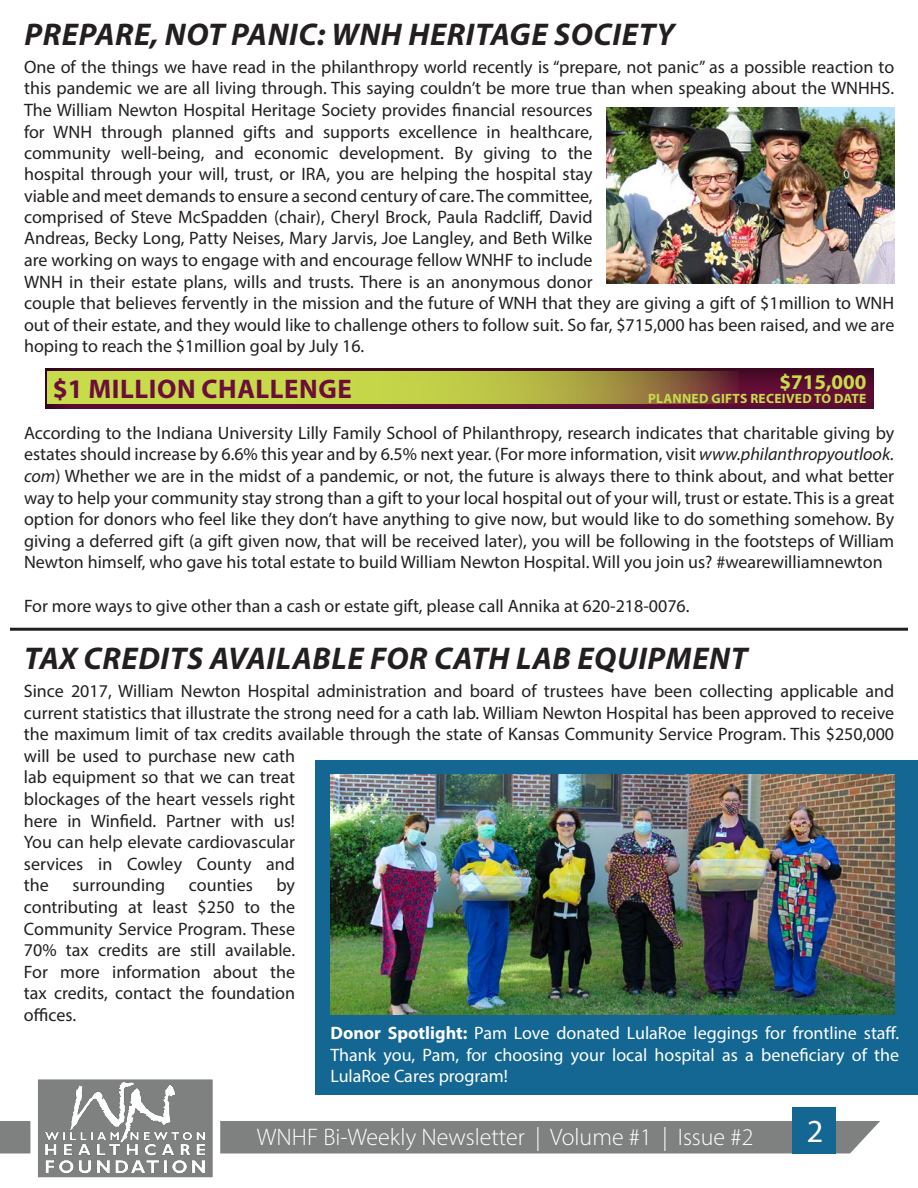
<style>
.page{position:relative;width:918px;height:1188px;background:#fff}
.page>*{position:absolute;margin:0;border:0;box-sizing:border-box;transform-origin:0 0}
.t1{font:32.25px "Myriad Pro";color:#fff}
.t2{font:italic 700 31.5px "Myriad Pro";letter-spacing:.02em;color:#231f20}
.t3{font:700 27px "Myriad Pro";letter-spacing:.02em;color:#6b0f3a}
.t4{font:300 24px "Myriad Pro";color:#fff}
.t5{font:700 21px "Myriad Pro";color:#c8db4d}
.t6{font:18px/21.6px "Myriad Pro";color:#231f20}
.t7{font:18px/21.6px "Myriad Pro";color:#fff;text-align:justify}
.t8{font:700 13.5px "Myriad Pro";letter-spacing:.02em;color:#c8db4d}
.s1{font-style:italic}
.s2{font-weight:700}
</style>
<div class="page">
<div style="left:315px;top:760px;width:603px;height:335px;background:#146693"></div>
<div style="left:0;top:1121px;width:880px;height:32px;background:#7f8080"></div>
<div style="left:792px;top:1107px;width:43px;height:46px;background:#146693"></div>
<div style="left:34px;top:1076px;width:182px;height:105px;background:#7f8080"></div>
<div style="left:30px;top:1072px;width:190px;height:113px;border:8px solid #fff"></div>
<img style="left:46px;top:1082px;width:158px;height:91px">
<div style="left:39px;top:363px;width:837px;height:48px;background:#231f20;opacity:.75"></div>
<svg style="left:47px;top:371px;width:692px;height:33px;background:#b6b945"></svg>
<img style="left:607px;top:108px;width:287px;height:176px">
<hr style="left:10px;top:628px;width:898px;height:3px;background:#231f20">
<img style="left:330px;top:775px;width:564px;height:240px">
<p class="t2" style="left:24px;top:14px;width:652px">PREPARE, NOT PANIC: WNH HERITAGE SOCIETY</p>
<p class="t6" style="left:24px;top:56px;width:872px">One of the things we have read in the philanthropy world recently is “prepare, not panic” as a possible reaction to this pandemic we are all living through. This saying couldn’t be more true than when speaking about the WNHHS.<br>The William Newton Hospital Heritage Society provides financial resources<br>for WNH through planned gifts and supports excellence in healthcare,<br>community well-being, and economic development. By giving to the<br>hospital through your will, trust, or IRA, you are helping the hospital stay<br>viable and meet demands to ensure a second century of care. The committee,<br>comprised of Steve McSpadden (chair), Cheryl Brock, Paula Radcliff, David<br>Andreas, Becky Long, Patty Neises, Mary Jarvis, Joe Langley, and Beth Wilke<br>are working on ways to engage with and encourage fellow WNHF to include<br>WNH in their estate plans, wills and trusts. There is an anonymous donor<br>couple that believes fervently in the mission and the future of WNH that they are giving a gift of $1million to WNH out of their estate, and they would like to challenge others to follow suit. So far, $715,000 has been raised, and we are hoping to reach the $1million goal by July 16.</p>
<p class="t3" style="left:53px;top:372px;width:300px">$1 MILLION CHALLENGE</p>
<p class="t5" style="left:780px;top:368px;width:89px">$715,000</p>
<p class="t8" style="left:648px;top:389px;width:220px">PLANNED GIFTS RECEIVED TO DATE</p>
<p class="t6" style="left:24px;top:422px;width:872px;text-align:justify">According to the Indiana University Lilly Family School of Philanthropy, research indicates that charitable giving by estates should increase by 6.6% this year and by 6.5% next year. (For more information, visit <span class="s1">www.philanthropyoutlook. com</span>) Whether we are in the midst of a pandemic, or not, the future is always there to think about, and what better way to help your community stay strong than a gift to your local hospital out of your will, trust or estate. This is a great option for donors who feel like they don’t have anything to give now, but would like to do something somehow. By giving a deferred gift (a gift given now, that will be received later), you will be following in the footsteps of William Newton himself, who gave his total estate to build William Newton Hospital. Will you join us? #wearewilliamnewton</p>
<p class="t6" style="left:24px;top:594px;width:667px">For more ways to give other than a cash or estate gift, please call Annika at 620-218-0076.</p>
<p class="t2" style="left:24px;top:638px;width:725px">TAX CREDITS AVAILABLE FOR CATH LAB EQUIPMENT</p>
<p class="t6" style="left:24px;top:680px;width:872px">Since 2017, William Newton Hospital administration and board of trustees have been collecting applicable and current statistics that illustrate the strong need for a cath lab. William Newton Hospital has been approved to receive the maximum limit of tax credits available through the state of Kansas Community Service Program. This $250,000 will be used to purchase new cath<br>lab equipment so that we can treat<br>blockages of the heart vessels right<br>here in Winfield. Partner with us!<br>You can help elevate cardiovascular<br>services in Cowley County and<br>the</p>
<p class="t6" style="left:24px;top:874px;width:273px;text-align:justify;text-indent:253px">by contributing at least $250 to the Community Service Program. These 70% tax credits are still available.<br>For more information about the tax credits, contact the foundation offices.</p>
<p class="t6" style="left:72px;top:874px;width:94px">surrounding</p>
<p class="t6" style="left:189px;top:874px;width:65px">counties</p>
<p class="t7" style="left:330px;top:1022px;width:570px"><span class="s2">Donor Spotlight:</span> Pam Love donated LulaRoe leggings for frontline staff.<br>Thank you, Pam, for choosing your local hospital as a beneficiary of the LulaRoe Cares program!</p>
<p class="t4" style="left:257px;top:1123px;width:498px">WNHF Bi-Weekly Newsletter | Volume #1 | Issue #2</p>
<p class="t1" style="left:807px;top:1111px;width:18px">2</p>
</div>
